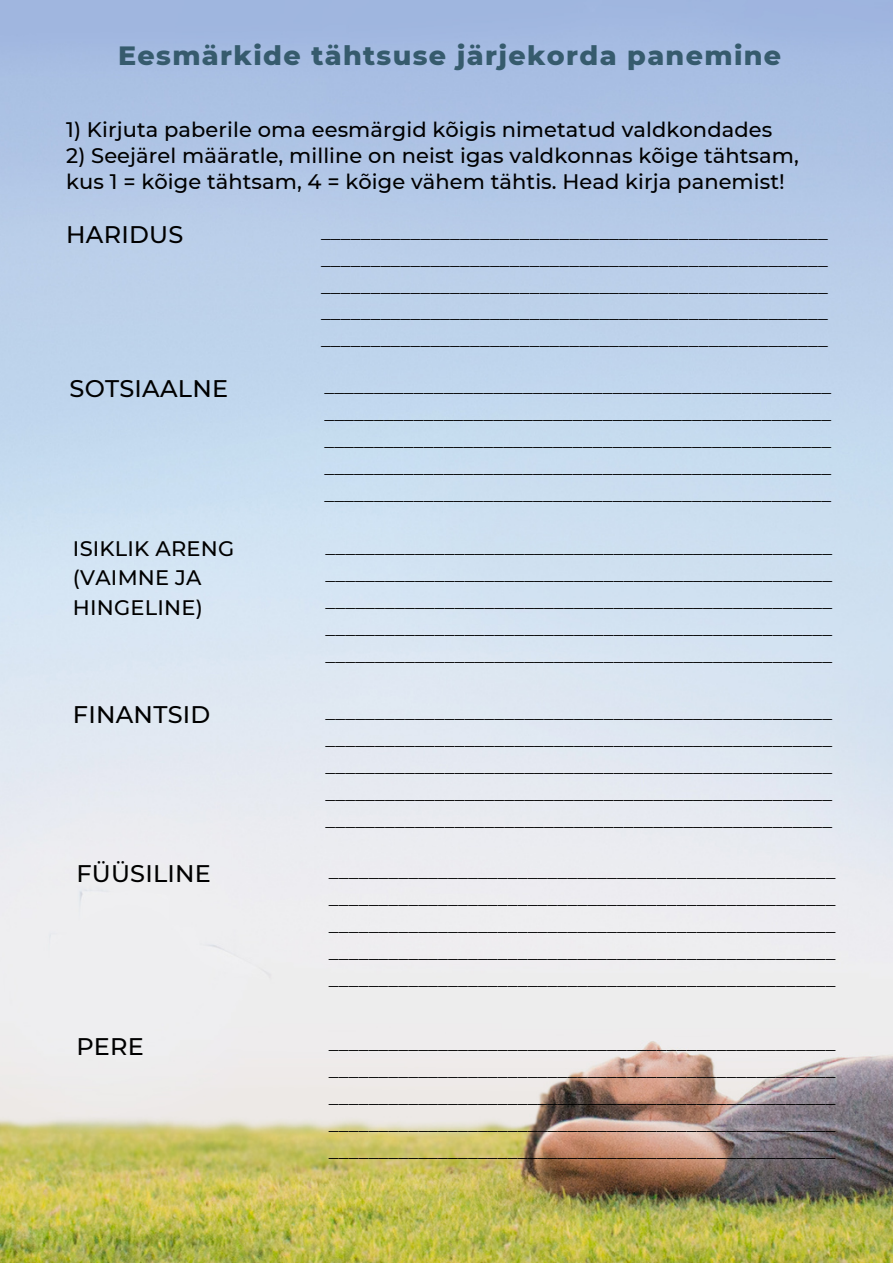
<style>
.page{position:relative;width:893px;height:1264px;background:#fff}
.page>*{position:absolute;margin:0;border:0;box-sizing:border-box;transform-origin:0 0}
.t1{font:800 27px "Montserrat";letter-spacing:.05em;color:#365b6d}
.t2{font:500 24px "Montserrat";letter-spacing:.01em;color:#000}
.t3{font:500 21px/29.2px "Montserrat";letter-spacing:.005em;color:#000}
.t4{font:19.5px/27px "Montserrat";color:#000;text-align:justify}
</style>
<div class="page">
<img style="left:0;top:0;width:892px;height:1262px">
<p class="t1" style="left:118px;top:39px;width:664px">Eesmärkide tähtsuse järjekorda panemine</p>
<p class="t3" style="left:66px;top:115px;width:707px">1) Kirjuta paberile oma eesmärgid kõigis nimetatud valdkondades</p>
<p class="t3" style="left:66px;top:143px;width:734px;line-height:25.8px">2) Seejärel määratle, milline on neist igas valdkonnas kõige tähtsam, kus 1 = kõige tähtsam, 4 = kõige vähem tähtis. Head kirja panemist!</p>
<p class="t2" style="left:66px;top:219px;width:118px">HARIDUS</p>
<p class="t4" style="left:321px;top:218px;width:508px">___________________________________________________ ___________________________________________________ ___________________________________________________ ___________________________________________________ ___________________________________________________</p>
<p class="t2" style="left:70px;top:374px;width:160px">SOTSIAALNE</p>
<p class="t3" style="left:73px;top:534px;width:163px">ISIKLIK ARENG (VAIMNE JA<br>HINGELINE)</p>
<p class="t2" style="left:73px;top:700px;width:139px">FINANTSID</p>
<p class="t2" style="left:76px;top:858px;width:136px">FÜÜSILINE</p>
<p class="t2" style="left:76px;top:1031px;width:69px">PERE</p>
<p class="t4" style="left:324px;top:372px;width:508px">___________________________________________________ ___________________________________________________ ___________________________________________________ ___________________________________________________ ___________________________________________________</p>
<p class="t4" style="left:325px;top:533px;width:508px">___________________________________________________ ___________________________________________________ ___________________________________________________ ___________________________________________________ ___________________________________________________</p>
<p class="t4" style="left:325px;top:698px;width:508px">___________________________________________________ ___________________________________________________ ___________________________________________________ ___________________________________________________ ___________________________________________________</p>
<p class="t4" style="left:329px;top:857px;width:508px">___________________________________________________ ___________________________________________________ ___________________________________________________ ___________________________________________________ ___________________________________________________</p>
<p class="t4" style="left:329px;top:1029px;width:508px">___________________________________________________ ___________________________________________________ ___________________________________________________ ___________________________________________________ ___________________________________________________</p>
</div>
